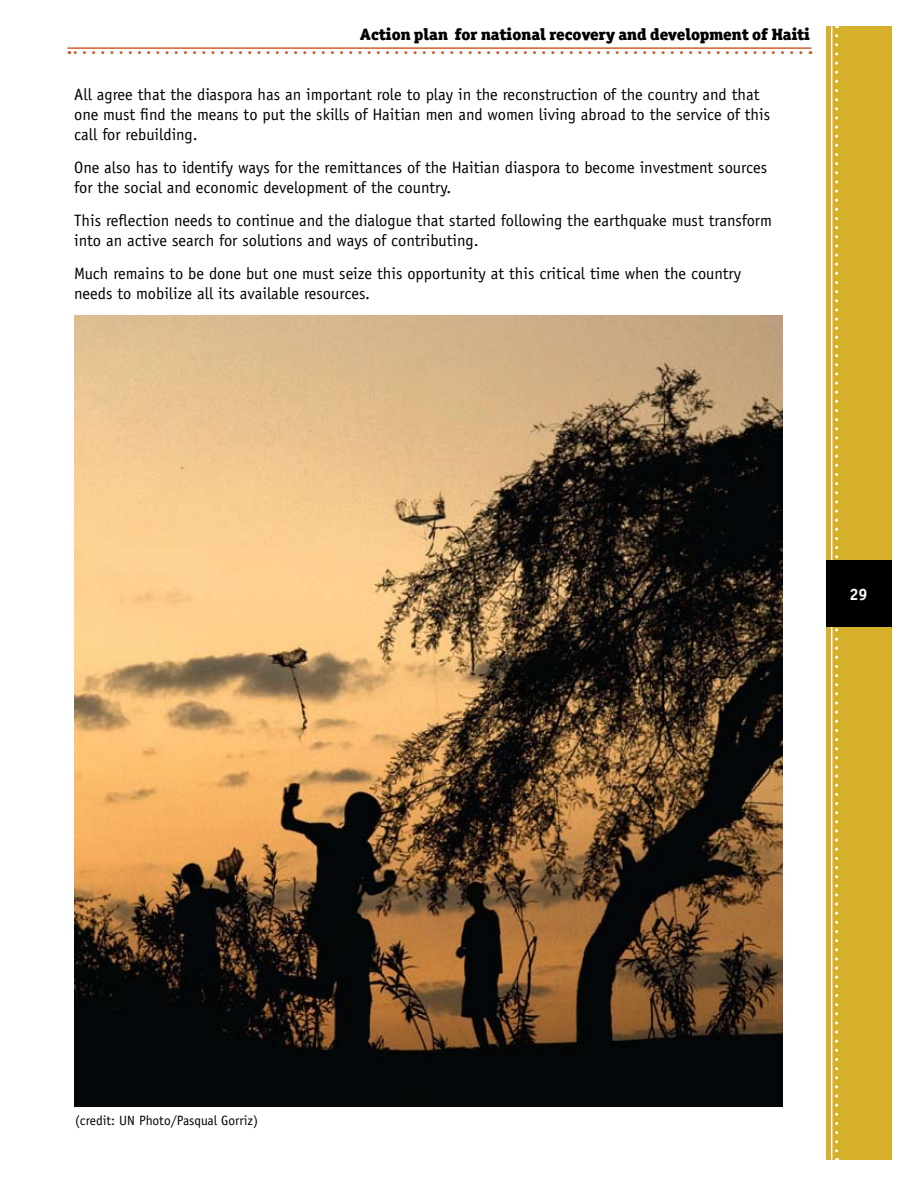
<style>
.page{position:relative;width:918px;height:1188px;background:#fff}
.page>*{position:absolute;margin:0;border:0;box-sizing:border-box;transform-origin:0 0}
.t1{font:16.5px/19.8px "Officina Sans";color:#000}
.t2{font:16.5px "Officina Ser ITC Black OS";color:#000}
.t3{font:700 16.5px "Officina Serif";color:#fff}
.t4{font:13.5px "Officina Sans";color:#000}
</style>
<div class="page">
<div style="left:826px;top:27px;width:65px;height:1133px;background:#d6af2b"></div>
<hr style="left:831px;top:27px;width:1px;height:1133px;background:#fff">
<svg style="left:835px;top:36px;width:3px;height:1124px"></svg>
<div style="left:826px;top:561px;width:65px;height:66px;background:#000"></div>
<hr style="left:68px;top:47px;width:744px;height:2px;background:#ca6328">
<svg style="left:69px;top:51px;width:732px;height:3px"></svg>
<img style="left:74px;top:316px;width:709px;height:791px">
<p class="t2" style="left:360px;top:23px;width:451px">Action plan for national recovery and development of Haiti</p>
<p class="t1" style="left:74px;top:85px;width:697px">All agree that the diaspora has an important role to play in the reconstruction of the country and that one must find the means to put the skills of Haitian men and women living abroad to the service of this call for rebuilding.</p>
<p class="t1" style="left:74px;top:158px;width:694px">One also has to identify ways for the remittances of the Haitian diaspora to become investment sources for the social and economic development of the country.</p>
<p class="t1" style="left:74px;top:211px;width:699px">This reflection needs to continue and the dialogue that started following the earthquake must transform into an active search for solutions and ways of contributing.</p>
<p class="t1" style="left:74px;top:264px;width:668px">Much remains to be done but one must seize this opportunity at this critical time when the country needs to mobilize all its available resources.</p>
<p class="t3" style="left:849px;top:585px;width:20px">29</p>
<p class="t4" style="left:75px;top:1112px;width:185px">(credit: UN Photo/Pasqual Gorriz)</p>
</div>
